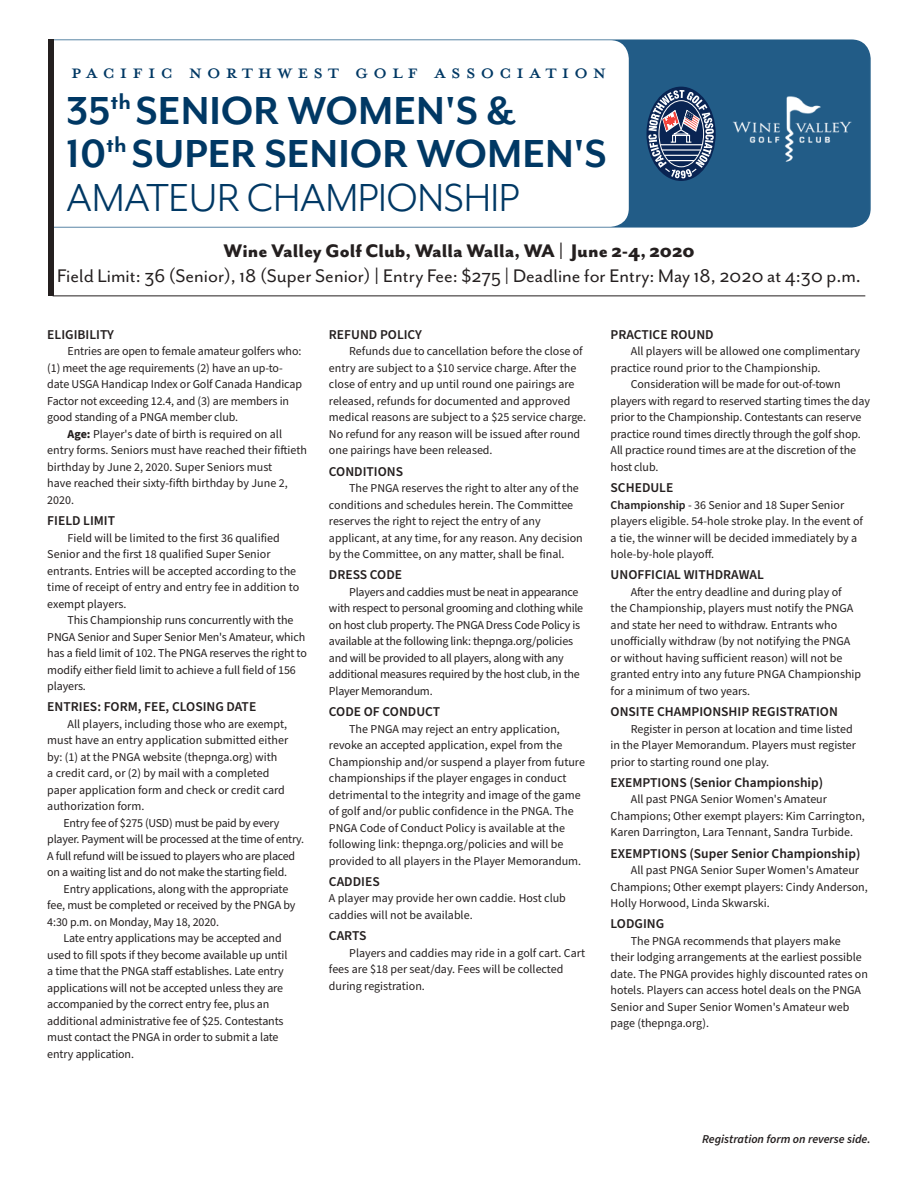
<style>
.page{position:relative;width:918px;height:1188px;background:#fff}
.page>*{position:absolute;margin:0;border:0;box-sizing:border-box;transform-origin:0 0}
.t1{font:700 45px/43.5px "Mr Eaves Mod OT";color:#003864}
.t2{font:28.35px "Mrs Eaves All Petite Caps OT";letter-spacing:.16em;color:#003864}
.t3{font:21px/25.5px "Mr Eaves San OT";color:#241f1f;text-align:center}
.t4{font:600 13.5px "Source Sans Pro";color:#241f1f}
.t5{font:12px/16.5px "Source Sans Pro";color:#241f1f}
.t6{font:12px/16.5px "Source Sans Pro";letter-spacing:-.02em;color:#241f1f}
.t7{font:italic 600 12px "Source Sans Pro";color:#241f1f}
.s1{font-weight:400}
.s2{font-weight:800}
.s3{font-weight:700}
.s4{font-weight:600}
</style>
<div class="page">
<div style="left:54px;top:39px;width:817px;height:189px;background:#225c87"></div>
<svg style="left:54px;top:40px;width:575px;height:187px"></svg>
<hr style="left:53px;top:296px;width:812px;height:1px;background:#241f1f">
<svg style="left:646px;top:87px;width:70px;height:94px"></svg>
<svg style="left:648px;top:90px;width:66px;height:89px;background:#546788"></svg>
<img style="left:729px;top:87px;width:129px;height:84px">
<div style="left:48px;top:39px;width:6px;height:257px;background:#241f1f"></div>
<h2 class="t2" style="left:71px;top:54px;width:537px">PACIFIC NORTHWEST GOLF ASSOCIATION</h2>
<h1 class="t1" style="left:66px;top:89px;width:542px">35<sup>th</sup> SENIOR WOMEN'S &amp;<br>10<sup>th</sup> SUPER SENIOR WOMEN'S<br><span class="s1">AMATEUR CHAMPIONSHIP</span></h1>
<h3 class="t3" style="left:57px;top:238px;width:805px"><span class="s2">Wine Valley Golf Club, Walla Walla, WA | June 2-4, 2020<br></span>Field Limit: 36 (Senior), 18 (Super Senior) <span class="s2">|</span> Entry Fee: $275 | Deadline for Entry: May 18, 2020 at 4:30 p.m.</h3>
<p class="t4" style="left:47px;top:325px;width:68px">ELIGIBILITY</p>
<p class="t5" style="left:68px;top:344px;width:235px">Entries are open to female amateur golfers who:</p>
<p class="t5" style="left:47px;top:360px;width:237px">(1) meet the age requirements (2) have an up-to-</p>
<p class="t5" style="left:47px;top:377px;width:256px">date USGA Handicap Index or Golf Canada Handicap</p>
<p class="t5" style="left:47px;top:393px;width:243px">Factor not exceeding 12.4, and (3) are members in</p>
<p class="t5" style="left:47px;top:410px;width:192px">good standing of a PNGA member club.</p>
<p class="t5" style="left:68px;top:426px;width:216px"><span class="s3">Age:</span> Player's date of birth is required on all</p>
<p class="t5" style="left:47px;top:443px;width:261px">entry forms. Seniors must have reached their fiftieth</p>
<p class="t5" style="left:47px;top:459px;width:226px">birthday by June 2, 2020. Super Seniors must</p>
<p class="t5" style="left:47px;top:476px;width:242px">have reached their sixty-fifth birthday by June 2,</p>
<p class="t5" style="left:47px;top:492px;width:28px">2020.</p>
<p class="t4" style="left:47px;top:512px;width:69px">FIELD LIMIT</p>
<p class="t5" style="left:47px;top:530px;width:253px;text-indent:20px">Field will be limited to the first 36 qualified Senior and the first 18 qualified Super Senior entrants. Entries will be accepted according to the time of receipt of entry and entry fee in addition to exempt players.</p>
<p class="t5" style="left:47px;top:612px;width:261px;text-indent:20px">This Championship runs concurrently with the PNGA Senior and Super Senior Men's Amateur, which has a field limit of 102. The PNGA reserves the right to modify either field limit to achieve a full field of 156 players.</p>
<p class="t4" style="left:47px;top:698px;width:210px">ENTRIES: FORM, FEE, CLOSING DATE</p>
<p class="t5" style="left:47px;top:716px;width:242px;text-indent:20px">All players, including those who are exempt, must have an entry application submitted either by: (1) at the PNGA website (thepnga.org) with<br>a credit card, or (2) by mail with a completed paper application form and check or credit card authorization form.</p>
<p class="t6" style="left:47px;top:815px;width:258px;text-indent:16px">Entry fee of $275 (USD) must be paid by every player. Payment will be processed at the time of entry.<br>A full refund will be issued to players who are placed on a waiting list and do not make the starting field.</p>
<p class="t5" style="left:47px;top:881px;width:250px;text-indent:16px">Entry applications, along with the appropriate fee, must be completed or received by the PNGA by<br>4:30 p.m. on Monday, May 18, 2020.</p>
<p class="t5" style="left:47px;top:931px;width:242px;text-indent:16px">Late entry applications may be accepted and used to fill spots if they become available up until a time that the PNGA staff establishes. Late entry applications will not be accepted unless they are accompanied by the correct entry fee, plus an additional administrative fee of $25. Contestants must contact the PNGA in order to submit a late entry application.</p>
<p class="t4" style="left:329px;top:325px;width:95px">REFUND POLICY</p>
<p class="t5" style="left:329px;top:344px;width:259px;text-indent:20px">Refunds due to cancellation before the close of entry are subject to a $10 service charge. After the close of entry and up until round one pairings are released, refunds for documented and approved medical reasons are subject to a $25 service charge.<br>No refund for any reason will be issued after round one pairings have been released.</p>
<p class="t4" style="left:329px;top:462px;width:76px">CONDITIONS</p>
<p class="t5" style="left:329px;top:480px;width:255px;text-indent:20px">The PNGA reserves the right to alter any of the conditions and schedules herein. The Committee reserves the right to reject the entry of any applicant, at any time, for any reason. Any decision by the Committee, on any matter, shall be final.</p>
<p class="t4" style="left:329px;top:566px;width:75px">DRESS CODE</p>
<p class="t6" style="left:329px;top:584px;width:256px;text-indent:20px">Players and caddies must be neat in appearance with respect to personal grooming and clothing while on host club property. The PNGA Dress Code Policy is available at the following link: thepnga.org/policies and will be provided to all players, along with any additional measures required by the host club, in the Player Memorandum.</p>
<p class="t4" style="left:329px;top:703px;width:113px">CODE OF CONDUCT</p>
<p class="t5" style="left:329px;top:721px;width:258px;text-indent:20px">The PNGA may reject an entry application, revoke an accepted application, expel from the Championship and/or suspend a player from future championships if the player engages in conduct detrimental to the integrity and image of the game of golf and/or public confidence in the PNGA. The PNGA Code of Conduct Policy is available at the following link: thepnga.org/policies and will be provided to all players in the Player Memorandum.</p>
<p class="t4" style="left:329px;top:872px;width:52px">CADDIES</p>
<p class="t5" style="left:329px;top:891px;width:238px">A player may provide her own caddie. Host club caddies will not be available.</p>
<p class="t4" style="left:329px;top:927px;width:39px">CARTS</p>
<p class="t5" style="left:329px;top:945px;width:258px;text-indent:20px">Players and caddies may ride in a golf cart. Cart fees are $18 per seat/day. Fees will be collected during registration.</p>
<p class="t4" style="left:611px;top:325px;width:105px">PRACTICE ROUND</p>
<p class="t5" style="left:631px;top:344px;width:231px">All players will be allowed one complimentary</p>
<p class="t5" style="left:611px;top:360px;width:212px">practice round prior to the Championship.</p>
<p class="t5" style="left:631px;top:377px;width:211px">Consideration will be made for out-of-town</p>
<p class="t5" style="left:611px;top:393px;width:261px">players with regard to reserved starting times the day</p>
<p class="t5" style="left:611px;top:410px;width:252px">prior to the Championship. Contestants can reserve</p>
<p class="t5" style="left:611px;top:426px;width:252px">practice round times directly through the golf shop.</p>
<p class="t5" style="left:611px;top:443px;width:247px">All practice round times are at the discretion of the</p>
<p class="t5" style="left:611px;top:459px;width:49px">host club.</p>
<p class="t4" style="left:611px;top:479px;width:64px">SCHEDULE</p>
<p class="t5" style="left:611px;top:497px;width:254px"><span class="s4">Championship</span> - 36 Senior and 18 Super Senior players eligible. 54-hole stroke play. In the event of a tie, the winner will be decided immediately by a hole-by-hole playoff.</p>
<p class="t4" style="left:611px;top:566px;width:155px">UNOFFICIAL WITHDRAWAL</p>
<p class="t5" style="left:611px;top:584px;width:252px;text-indent:20px">After the entry deadline and during play of the Championship, players must notify the PNGA and state her need to withdraw. Entrants who unofficially withdraw (by not notifying the PNGA or without having sufficient reason) will not be granted entry into any future PNGA Championship for a minimum of two years.</p>
<p class="t4" style="left:611px;top:703px;width:229px">ONSITE CHAMPIONSHIP REGISTRATION</p>
<p class="t5" style="left:611px;top:721px;width:247px;text-indent:20px">Register in person at location and time listed in the Player Memorandum. Players must register prior to starting round one play.</p>
<p class="t4" style="left:611px;top:773px;width:214px">EXEMPTIONS (Senior Championship)</p>
<p class="t5" style="left:611px;top:792px;width:256px;text-indent:20px">All past PNGA Senior Women's Amateur<br>Champions; Other exempt players: Kim Carrington,<br>Karen Darrington, Lara Tennant, Sandra Turbide.</p>
<p class="t4" style="left:611px;top:844px;width:251px">EXEMPTIONS (Super Senior Championship)</p>
<p class="t5" style="left:611px;top:862px;width:259px;text-indent:20px">All past PNGA Senior Super Women's Amateur<br>Champions; Other exempt players: Cindy Anderson,<br>Holly Horwood, Linda Skwarski.</p>
<p class="t4" style="left:611px;top:915px;width:55px">LODGING</p>
<p class="t5" style="left:611px;top:933px;width:259px;text-indent:20px">The PNGA recommends that players make<br>their lodging arrangements at the earliest possible date. The PNGA provides highly discounted rates on hotels. Players can access hotel deals on the PNGA Senior and Super Senior Women's Amateur web page (thepnga.org).</p>
<p class="t7" style="left:702px;top:1131px;width:170px">Registration form on reverse side.</p>
</div>
